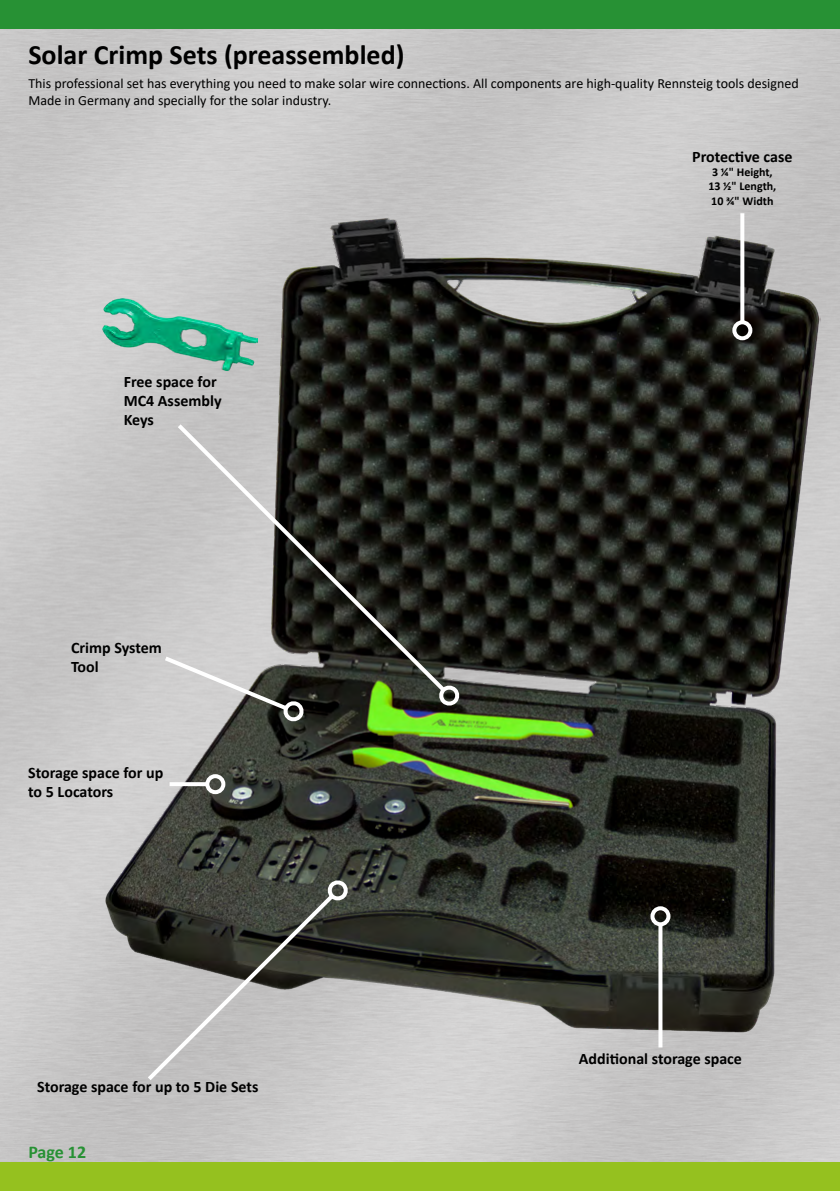
<style>
.page{position:relative;width:840px;height:1191px;background:#fff}
.page>*{position:absolute;margin:0;border:0;box-sizing:border-box;transform-origin:0 0}
.t1{font:700 28px "Calibri";color:#000}
.t2{font:700 18px "Calibri";letter-spacing:-.005em;color:#279134}
.t3{font:700 16px/19.2px "Calibri";color:#000}
.t4{font:14px/16.8px "Calibri";color:#000}
.t5{font:700 12px/14.4px "Calibri";color:#000;text-align:center}
</style>
<div class="page">
<img style="left:0;top:28px;width:839px;height:1134px">
<div style="left:0;top:0;width:839px;height:28px;background:#279134"></div>
<div style="left:0;top:1162px;width:839px;height:29px;background:#95c11f"></div>
<svg style="left:839px;top:0;width:1px;height:28px"></svg>
<svg style="left:839px;top:1162px;width:1px;height:29px"></svg>
<img style="left:105px;top:193px;width:715px;height:850px">
<svg style="left:173px;top:420px;width:276px;height:275px"></svg>
<svg style="left:434px;top:681px;width:29px;height:26px"></svg>
<svg style="left:160px;top:653px;width:148px;height:71px"></svg>
<svg style="left:169px;top:782px;width:36px;height:4px"></svg>
<div style="left:205px;top:774px;width:20px;height:20px;border:4px solid #fff;border-radius:50%"></div>
<svg style="left:143px;top:876px;width:206px;height:208px"></svg>
<svg style="left:658px;top:926px;width:4px;height:121px"></svg>
<div style="left:650px;top:906px;width:20px;height:20px;border:4px solid #fff;border-radius:50%"></div>
<svg style="left:740px;top:213px;width:4px;height:107px"></svg>
<div style="left:732px;top:320px;width:20px;height:20px;border:4px solid #fff;border-radius:50%"></div>
<img style="left:102px;top:299px;width:155px;height:72px">
<h1 class="t1" style="left:28px;top:34px;width:377px">Solar Crimp Sets (preassembled)</h1>
<p class="t4" style="left:28px;top:75px;width:771px">This professional set has everything you need to make solar wire connections. All components are high-quality Rennsteig tools designed<br>Made in Germany and specially for the solar industry.</p>
<p class="t3" style="left:124px;top:371px;width:99px">Free space for<br>MC4 Assembly<br>Keys</p>
<p class="t3" style="left:71px;top:638px;width:92px">Crimp System<br>Tool</p>
<p class="t3" style="left:28px;top:763px;width:137px">Storage space for up to 5 Locators</p>
<p class="t3" style="left:37px;top:1077px;width:223px">Storage space for up to 5 Die Sets</p>
<p class="t2" style="left:28px;top:1139px;width:59px">Page 12</p>
<p class="t3" style="left:691px;top:146px;width:102px">Protective case</p>
<p class="t5" style="left:708px;top:165px;width:70px">3 ¼" Height,<br>13 ½" Length,<br>10 ¾" Width</p>
<p class="t3" style="left:578px;top:1048px;width:164px">Additional storage space</p>
</div>
